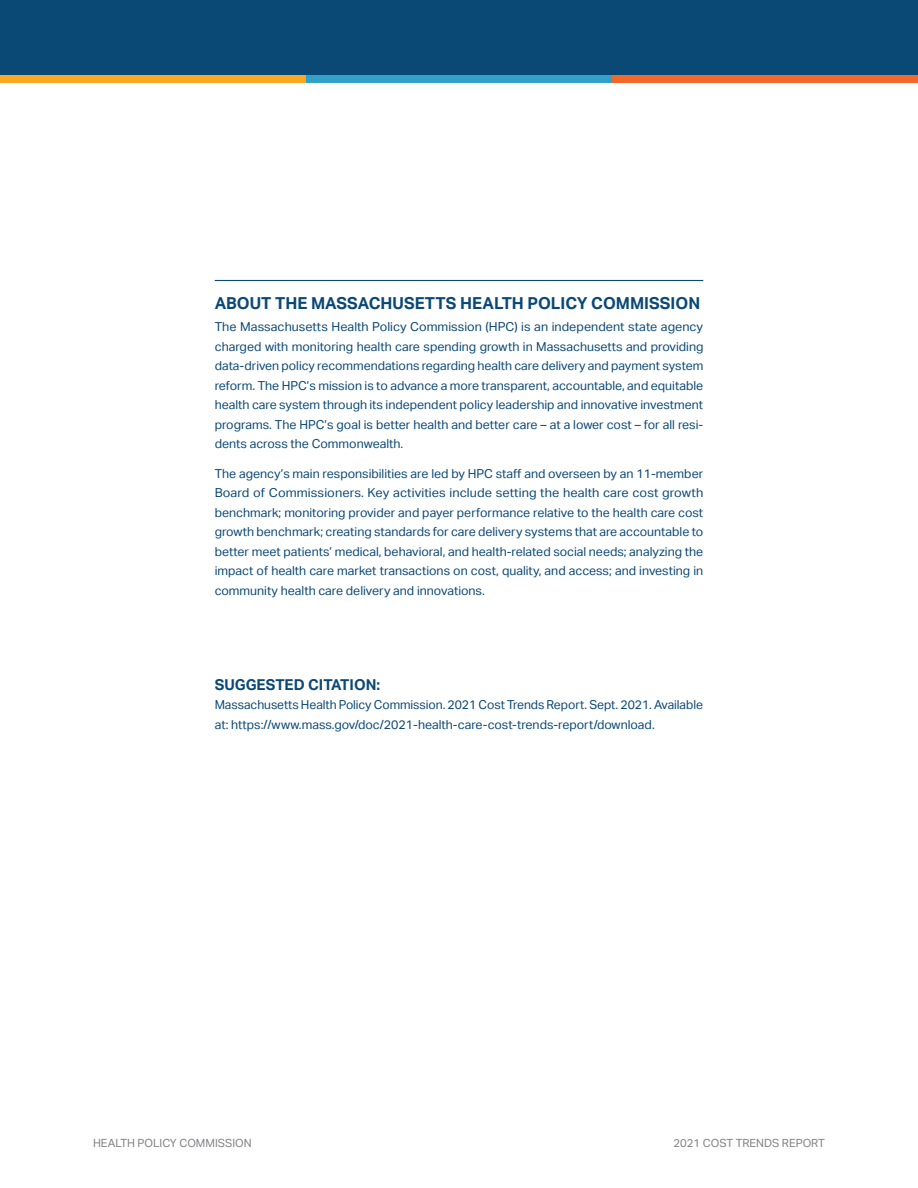
<style>
.page{position:relative;width:918px;height:1188px;background:#fff}
.page>*{position:absolute;margin:0;border:0;box-sizing:border-box;transform-origin:0 0}
.H1{font:700 16.5px "Aktiv Grotesk";color:#0a4875}
.H2{font:700 15px "Aktiv Grotesk";color:#0a4875}
.call_out_body_full_p{font:12.3px/19.5px "Aktiv Grotesk";color:#0a4875;text-align:justify}
.t1{font:11.25px "Aktiv Grotesk";color:#808285}
</style>
<div class="page">
<div style="left:0;top:75px;width:306px;height:7px;background:#faa821"></div>
<div style="left:306px;top:75px;width:306px;height:7px;background:#33a0c8"></div>
<div style="left:612px;top:75px;width:306px;height:7px;background:#f2682b"></div>
<div style="left:0;top:0;width:918px;height:75px;background:#0a4875"></div>
<hr style="left:215px;top:280px;width:488px;height:1px;background:#0a4875">
<h2 class="H1" style="left:215px;top:293px;width:487px">ABOUT THE MASSACHUSETTS HEALTH POLICY COMMISSION</h2>
<p class="call_out_body_full_p" style="left:215px;top:317px;width:490px">The Massachusetts Health Policy Commission (HPC) is an independent state agency charged with monitoring health care spending growth in Massachusetts and providing data-driven policy recommendations regarding health care delivery and payment system reform. The HPC’s mission is to advance a more transparent, accountable, and equitable health care system through its independent policy leadership and innovative investment programs. The HPC’s goal is better health and better care – at a lower cost – for all resi&shy;dents across the Commonwealth.</p>
<p class="call_out_body_full_p" style="left:215px;top:464px;width:490px">The agency’s main responsibilities are led by HPC staff and overseen by an 11-member Board of Commissioners. Key activities include setting the health care cost growth benchmark; monitoring provider and payer performance relative to the health care cost growth benchmark; creating standards for care delivery systems that are accountable to better meet patients’ medical, behavioral, and health-related social needs; analyzing the impact of health care market transactions on cost, quality, and access; and investing in community health care delivery and innovations.</p>
<h3 class="H2" style="left:215px;top:676px;width:167px">SUGGESTED CITATION:</h3>
<p class="call_out_body_full_p" style="left:215px;top:695px;width:490px">Massachusetts Health Policy Commission. 2021 Cost Trends Report. Sept. 2021. Available at: https://www.mass.gov/doc/2021-health-care-cost-trends-report/download.</p>
<p class="t1" style="left:93px;top:1136px;width:160px">HEALTH POLICY COMMISSION</p>
<p class="t1" style="left:674px;top:1136px;width:153px">2021 COST TRENDS REPORT</p>
</div>
